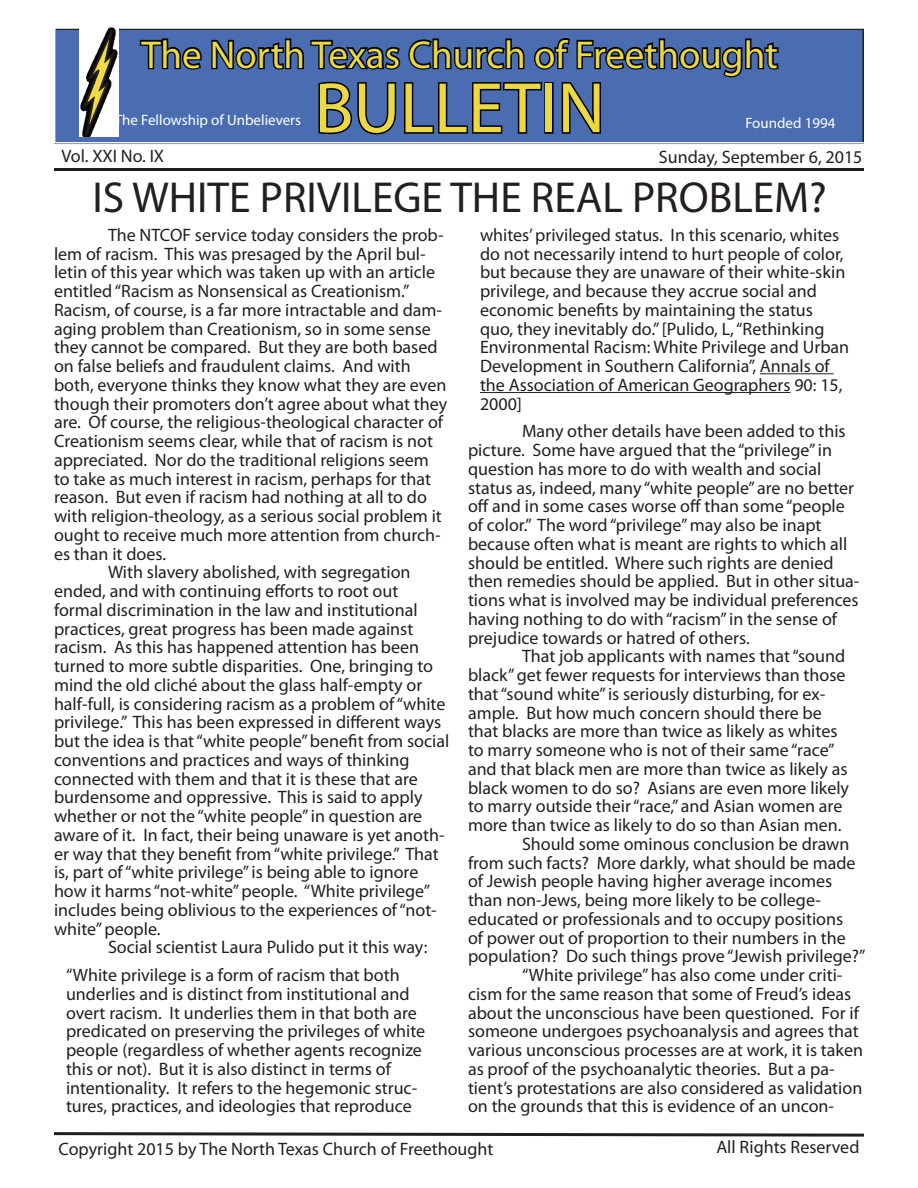
<style>
.page{position:relative;width:918px;height:1188px;background:#fff}
.page>*{position:absolute;margin:0;border:0;box-sizing:border-box;transform-origin:0 0}
.t1{font:72px "Myriad Pro";color:#ebd843}
.t2{font:43.5px "Myriad Pro";color:#231f20}
.t3{font:39px "Myriad Pro";color:#ebd843}
.t4{font:18px/18.8px "Myriad Pro";color:#231f20}
.t5{font:15px "Myriad Pro";color:#fff}
</style>
<div class="page">
<div style="left:55px;top:29px;width:808px;height:114px;background:#4a6db1"></div>
<svg style="left:139px;top:38px;width:63px;height:32px"></svg>
<svg style="left:211px;top:38px;width:568px;height:97px"></svg>
<div style="left:54px;top:27px;width:812px;height:117px;border:2px solid #fff"></div>
<img style="left:80px;top:27px;width:39px;height:110px">
<svg style="left:54px;top:1132px;width:810px;height:5px"></svg>
<hr style="left:54px;top:168px;width:810px;height:3px;background:#231f20">
<hr style="left:760px;top:373px;width:74px;height:1px;background:#231f20">
<hr style="left:480px;top:392px;width:311px;height:1px;background:#231f20">
<p class="t3" style="left:141px;top:31px;width:638px">The North Texas Church of Freethought</p>
<p class="t1" style="left:314px;top:64px;width:292px">BULLETIN</p>
<p class="t5" style="left:115px;top:111px;width:188px">The Fellowship of Unbelievers</p>
<p class="t5" style="left:745px;top:114px;width:92px">Founded 1994</p>
<p class="t4" style="left:62px;top:146px;width:104px">Vol. XXI No. IX</p>
<p class="t4" style="left:659px;top:147px;width:205px">Sunday, September 6, 2015</p>
<p class="t2" style="left:93px;top:170px;width:736px">IS WHITE PRIVILEGE THE REAL PROBLEM?</p>
<p class="t4" style="left:54px;top:225px;width:395px;text-indent:54px">The NTCOF service today considers the prob&shy;lem of racism. This was presaged by the April bul&shy;letin of this year which was taken up with an article entitled “Racism as Nonsensical as Creationism.” Racism, of course, is a far more intractable and dam&shy;aging problem than Creationism, so in some sense they cannot be compared. But they are both based on false beliefs and fraudulent claims. And with both, everyone thinks they know what they are even though their promoters don’t agree about what they are. Of course, the religious-theological character of Creationism seems clear, while that of racism is not appreciated. Nor do the traditional religions seem to take as much interest in racism, perhaps for that reason. But even if racism had nothing at all to do with religion-theology, as a serious social problem it ought to receive much more attention from church&shy;es than it does.</p>
<p class="t4" style="left:54px;top:563px;width:397px;text-indent:54px">With slavery abolished, with segregation ended, and with continuing efforts to root out formal discrimination in the law and institutional practices, great progress has been made against racism. As this has happened attention has been turned to more subtle disparities. One, bringing to mind the old cliché about the glass half-empty or half-full, is considering racism as a problem of “white privilege.” This has been expressed in different ways but the idea is that “white people” benefit from social conventions and practices and ways of thinking connected with them and that it is these that are burdensome and oppressive. This is said to apply whether or not the “white people” in question are aware of it. In fact, their being unaware is yet anoth&shy;er way that they benefit from “white privilege.” That is, part of “white privilege” is being able to ignore how it harms “not-white” people. “White privilege” includes being oblivious to the experiences of “not&shy;white” people.</p>
<p class="t4" style="left:108px;top:938px;width:321px">Social scientist Laura Pulido put it this way:</p>
<p class="t4" style="left:66px;top:965px;width:361px">“White privilege is a form of racism that both underlies and is distinct from institutional and overt racism. It underlies them in that both are predicated on preserving the privileges of white people (regardless of whether agents recognize this or not). But it is also distinct in terms of intentionality. It refers to the hegemonic struc&shy;tures, practices, and ideologies that reproduce</p>
<p class="t4" style="left:480px;top:225px;width:371px">whites’ privileged status. In this scenario, whites do not necessarily intend to hurt people of color, but because they are unaware of their white-skin privilege, and because they accrue social and economic benefits by maintaining the status quo, they inevitably do.” [Pulido, L, “Rethinking Environmental Racism: White Privilege and Urban Development in Southern California”, Annals of the Association of American Geographers 90: 15, 2000]</p>
<p class="t4" style="left:468px;top:422px;width:393px;text-indent:54px">Many other details have been added to this picture. Some have argued that the “privilege” in question has more to do with wealth and social status as, indeed, many “white people” are no better off and in some cases worse off than some “people of color.” The word “privilege” may also be inapt because often what is meant are rights to which all should be entitled. Where such rights are denied then remedies should be applied. But in other situa&shy;tions what is involved may be individual preferences having nothing to do with “racism” in the sense of prejudice towards or hatred of others.</p>
<p class="t4" style="left:468px;top:647px;width:383px;text-indent:54px">That job applicants with names that “sound black” get fewer requests for interviews than those that “sound white” is seriously disturbing, for ex&shy;ample. But how much concern should there be that blacks are more than twice as likely as whites to marry someone who is not of their same “race” and that black men are more than twice as likely as black women to do so? Asians are even more likely to marry outside their “race,” and Asian women are more than twice as likely to do so than Asian men.</p>
<p class="t4" style="left:468px;top:834px;width:399px;text-indent:54px">Should some ominous conclusion be drawn from such facts? More darkly, what should be made of Jewish people having higher average incomes than non-Jews, being more likely to be college&shy;educated or professionals and to occupy positions<br>of power out of proportion to their numbers in the population? Do such things prove “Jewish privilege?”</p>
<p class="t4" style="left:468px;top:965px;width:397px;text-indent:54px">“White privilege” has also come under criti&shy;cism for the same reason that some of Freud’s ideas about the unconscious have been questioned. For if someone undergoes psychoanalysis and agrees that various unconscious processes are at work, it is taken as proof of the psychoanalytic theories. But a pa&shy;tient’s protestations are also considered as validation on the grounds that this is evidence of an uncon-</p>
<p class="t4" style="left:58px;top:1139px;width:436px">Copyright 2015 by The North Texas Church of Freethought</p>
<p class="t4" style="left:716px;top:1137px;width:145px">All Rights Reserved</p>
</div>
